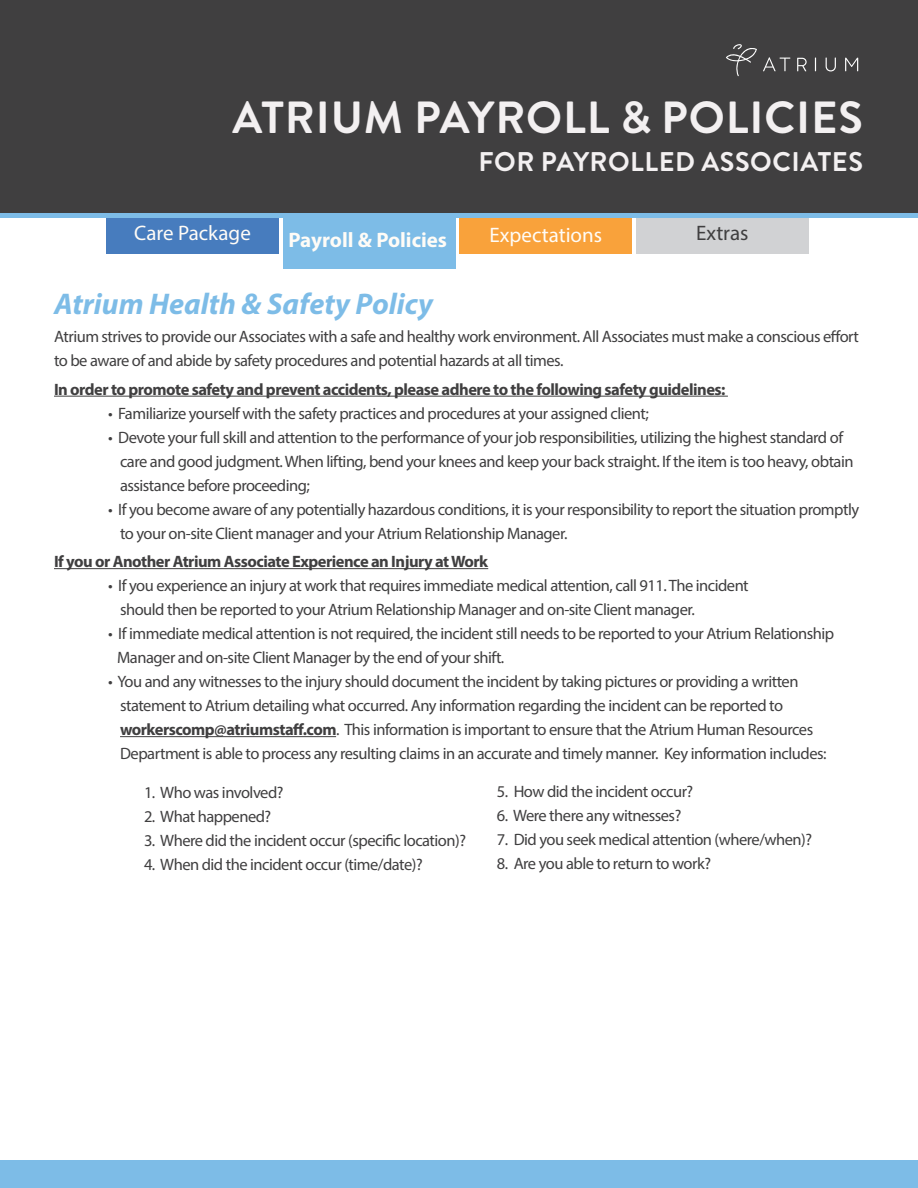
<style>
.page{position:relative;width:918px;height:1188px;background:#fff}
.page>*{position:absolute;margin:0;border:0;box-sizing:border-box;transform-origin:0 0}
.t1{font:700 45px "Brandon Grotesque";letter-spacing:.02em;color:#f3f0f1}
.t2{font:italic 700 30px "Myriad Pro";color:#7dbce7}
.t3{font:700 27px "Brandon Grotesque";letter-spacing:.02em;color:#f3f0f1}
.t4{font:21px "Myriad Pro";color:#fffcf7}
.t5{font:700 21px "Myriad Pro";color:#fffcf7}
.t6{font:21px "Myriad Pro";color:#403f40}
.t7{font:16.5px/24px "Myriad Pro";letter-spacing:-.03em;color:#403f40}
.t8{font:700 16.5px "Myriad Pro";letter-spacing:-.03em;color:#403f40}
.s1{font-weight:700}
</style>
<div class="page">
<hr style="left:54px;top:396px;width:674px;height:1px;background:#403f40">
<hr style="left:54px;top:568px;width:434px;height:1px;background:#403f40">
<hr style="left:120px;top:736px;width:216px;height:1px;background:#403f40">
<div style="left:0;top:1161px;width:918px;height:27px;background:#7dbce7"></div>
<div style="left:106px;top:216px;width:173px;height:37px;background:#477cbe"></div>
<div style="left:459px;top:216px;width:173px;height:37px;background:#f9a23b"></div>
<div style="left:636px;top:216px;width:172px;height:37px;background:#d1d2d4"></div>
<div style="left:283px;top:216px;width:173px;height:52px;background:#7dbce7"></div>
<div style="left:0;top:0;width:918px;height:214px;background:#403f40"></div>
<div style="left:0;top:213px;width:918px;height:5px;background:#7dbce7"></div>
<svg style="left:726px;top:44px;width:31px;height:32px"></svg>
<svg style="left:797px;top:58px;width:10px;height:13px"></svg>
<svg style="left:763px;top:57px;width:27px;height:14px"></svg>
<svg style="left:815px;top:58px;width:1px;height:13px"></svg>
<svg style="left:826px;top:58px;width:10px;height:13px"></svg>
<svg style="left:845px;top:58px;width:13px;height:13px"></svg>
<p class="t1" style="left:232px;top:86px;width:632px">ATRIUM PAYROLL &amp; POLICIES</p>
<p class="t3" style="left:478px;top:143px;width:386px">FOR PAYROLLED ASSOCIATES</p>
<p class="t4" style="left:134px;top:220px;width:118px">Care Package</p>
<p class="t5" style="left:288px;top:227px;width:160px">Payroll &amp; Policies</p>
<p class="t4" style="left:490px;top:222px;width:114px">Expectations</p>
<p class="t6" style="left:696px;top:220px;width:54px">Extras</p>
<p class="t2" style="left:54px;top:284px;width:380px">Atrium Health &amp; Safety Policy</p>
<p class="t7" style="left:54px;top:324px;width:807px">Atrium strives to provide our Associates with a safe and healthy work environment. All Associates must make a conscious effort to be aware of and abide by safety procedures and potential hazards at all times.</p>
<p class="t8" style="left:54px;top:378px;width:673px">In order to promote safety and prevent accidents, please adhere to the following safety guidelines:</p>
<p class="t7" style="left:108px;top:401px;width:542px">• Familiarize yourself with the safety practices and procedures at your assigned client;</p>
<p class="t7" style="left:108px;top:425px;width:737px">• Devote your full skill and attention to the performance of your job responsibilities, utilizing the highest standard of</p>
<p class="t7" style="left:120px;top:449px;width:735px">care and good judgment. When lifting, bend your knees and keep your back straight. If the item is too heavy, obtain</p>
<p class="t7" style="left:120px;top:473px;width:191px">assistance before proceeding;</p>
<p class="t7" style="left:108px;top:497px;width:753px">• If you become aware of any potentially hazardous conditions, it is your responsibility to report the situation promptly</p>
<p class="t7" style="left:120px;top:521px;width:449px">to your on-site Client manager and your Atrium Relationship Manager.</p>
<p class="t8" style="left:54px;top:551px;width:436px">If you or Another Atrium Associate Experience an Injury at Work</p>
<p class="t7" style="left:108px;top:573px;width:642px">• If you experience an injury at work that requires immediate medical attention, call 911. The incident</p>
<p class="t7" style="left:120px;top:597px;width:576px">should then be reported to your Atrium Relationship Manager and on-site Client manager.</p>
<p class="t7" style="left:108px;top:621px;width:728px">• If immediate medical attention is not required, the incident still needs to be reported to your Atrium Relationship</p>
<p class="t7" style="left:117px;top:645px;width:389px">Manager and on-site Client Manager by the end of your shift.</p>
<p class="t7" style="left:108px;top:669px;width:692px">• You and any witnesses to the injury should document the incident by taking pictures or providing a written</p>
<p class="t7" style="left:120px;top:693px;width:665px">statement to Atrium detailing what occurred. Any information regarding the incident can be reported to</p>
<p class="t7" style="left:120px;top:717px;width:695px"><span class="s1">workerscomp@atriumstaff.com</span>. This information is important to ensure that the Atrium Human Resources</p>
<p class="t7" style="left:120px;top:741px;width:708px">Department is able to process any resulting claims in an accurate and timely manner. Key information includes:</p>
<p class="t7" style="left:144px;top:780px;width:141px">1. Who was involved?</p>
<p class="t7" style="left:144px;top:804px;width:129px">2. What happened?</p>
<p class="t7" style="left:144px;top:828px;width:324px">3. Where did the incident occur (specific location)?</p>
<p class="t7" style="left:144px;top:852px;width:280px">4. When did the incident occur (time/date)?</p>
<p class="t7" style="left:497px;top:780px;width:198px">5. How did the incident occur?</p>
<p class="t7" style="left:497px;top:804px;width:186px">6. Were there any witnesses?</p>
<p class="t7" style="left:497px;top:828px;width:317px">7. Did you seek medical attention (where/when)?</p>
<p class="t7" style="left:497px;top:852px;width:216px">8. Are you able to return to work?</p>
</div>
